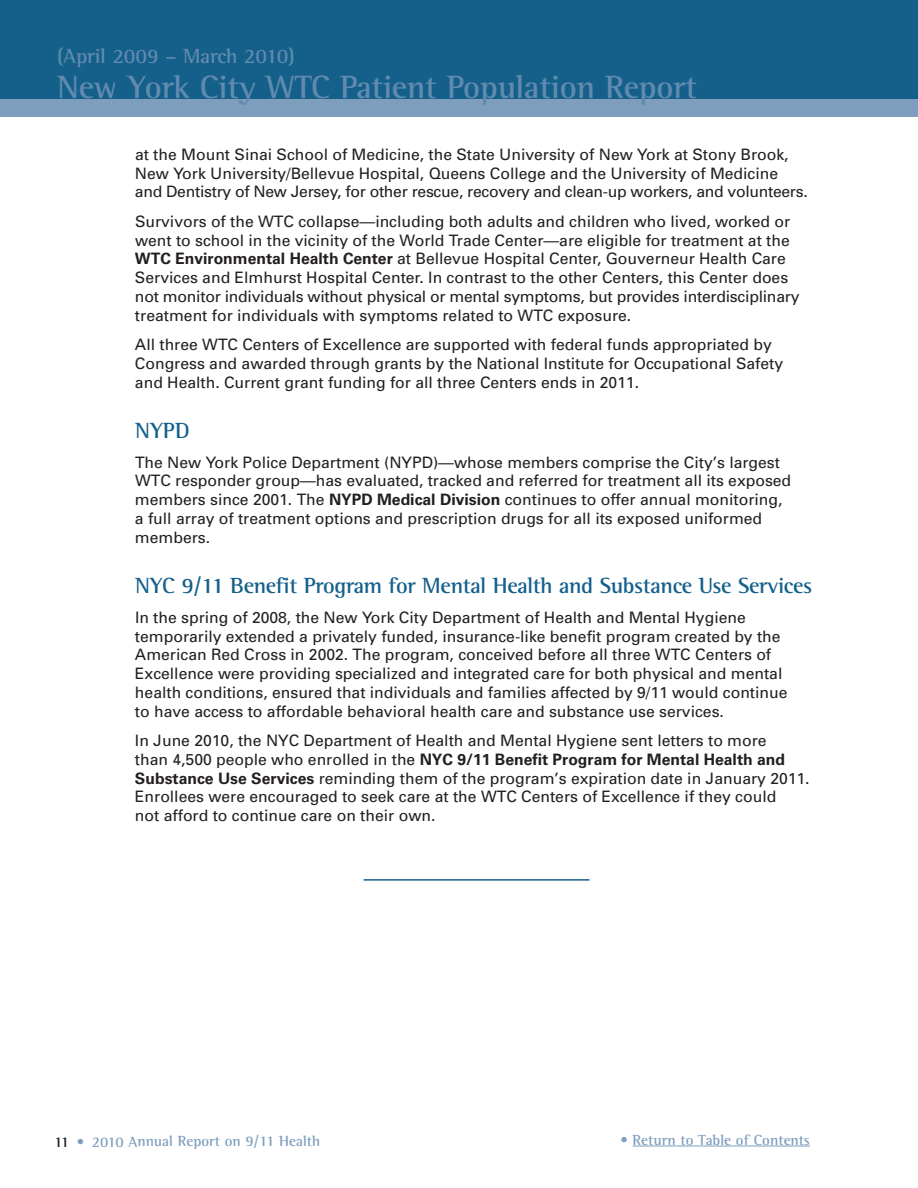
<style>
.page{position:relative;width:918px;height:1188px;background:#fff}
.page>*{position:absolute;margin:0;border:0;box-sizing:border-box;transform-origin:0 0}
.t1{font:700 33px "Rotis Semi Serif";letter-spacing:-.005em;color:#618aae}
.t2{font:700 22.5px "Rotis Semi Serif";letter-spacing:-.015em;color:#14608b}
.t3{font:700 21px "Rotis Semi Serif";letter-spacing:-.005em;color:#618aae}
.t4{font:15.75px/18.8px "Univers";color:#231f20}
.t5{font:700 15px "Rotis Semi Serif";color:#809fbe}
.s1{font-weight:700}
.s2{color:#231f20}
</style>
<div class="page">
<div style="left:0;top:0;width:918px;height:100px;background:#14608b"></div>
<div style="left:0;top:99px;width:918px;height:18px;background:#7f9ebe"></div>
<hr style="left:364px;top:879px;width:225px;height:2px;background:#14608b">
<hr style="left:633px;top:1146px;width:177px;height:1px;background:#809fbe">
<h3 class="t3" style="left:57px;top:49px;width:239px">(April 2009 – March 2010)</h3>
<h1 class="t1" style="left:57px;top:76px;width:641px">New York City WTC Patient Population Report</h1>
<p class="t4" style="left:135px;top:146px;width:674px">at the Mount Sinai School of Medicine, the State University of New York at Stony Brook,<br>New York University/Bellevue Hospital, Queens College and the University of Medicine and Dentistry of New Jersey, for other rescue, recovery and clean-up workers, and volunteers.</p>
<p class="t4" style="left:135px;top:213px;width:666px">Survivors of the WTC collapse—including both adults and children who lived, worked or went to school in the vicinity of the World Trade Center—are eligible for treatment at the <span class="s1">WTC Environmental Health Center</span> at Bellevue Hospital Center, Gouverneur Health Care Services and Elmhurst Hospital Center. In contrast to the other Centers, this Center does not monitor individuals without physical or mental symptoms, but provides interdisciplinary treatment for individuals with symptoms related to WTC exposure.</p>
<p class="t4" style="left:135px;top:337px;width:650px">All three WTC Centers of Excellence are supported with federal funds appropriated by<br>Congress and awarded through grants by the National Institute for Occupational Safety and Health. Current grant funding for all three Centers ends in 2011.</p>
<h2 class="t2" style="left:135px;top:423px;width:56px">NYPD</h2>
<p class="t4" style="left:135px;top:454px;width:658px">The New York Police Department (NYPD)—whose members comprise the City’s largest WTC responder group—has evaluated, tracked and referred for treatment all its exposed members since 2001. The <span class="s1">NYPD Medical Division</span> continues to offer annual monitoring, a full array of treatment options and prescription drugs for all its exposed uniformed members.</p>
<h2 class="t2" style="left:135px;top:578px;width:679px">NYC 9/11 Benefit Program for Mental Health and Substance Use Services</h2>
<p class="t4" style="left:135px;top:609px;width:654px">In the spring of 2008, the New York City Department of Health and Mental Hygiene temporarily extended a privately funded, insurance-like benefit program created by the American Red Cross in 2002. The program, conceived before all three WTC Centers of Excellence were providing specialized and integrated care for both physical and mental health conditions, ensured that individuals and families affected by 9/11 would continue to have access to affordable behavioral health care and substance use services.</p>
<p class="t4" style="left:135px;top:733px;width:676px">In June 2010, the NYC Department of Health and Mental Hygiene sent letters to more<br>than 4,500 people who enrolled in the <span class="s1">NYC 9/11 Benefit Program for Mental Health and Substance Use Services</span> reminding them of the program’s expiration date in January 2011.<br>Enrollees were encouraged to seek care at the WTC Centers of Excellence if they could<br>not afford to continue care on their own.</p>
<p class="t5" style="left:54px;top:1136px;width:268px"><span class="s2">11</span> • 2010 Annual Report on 9/11 Health</p>
<p class="t5" style="left:620px;top:1134px;width:191px">• Return to Table of Contents</p>
</div>
